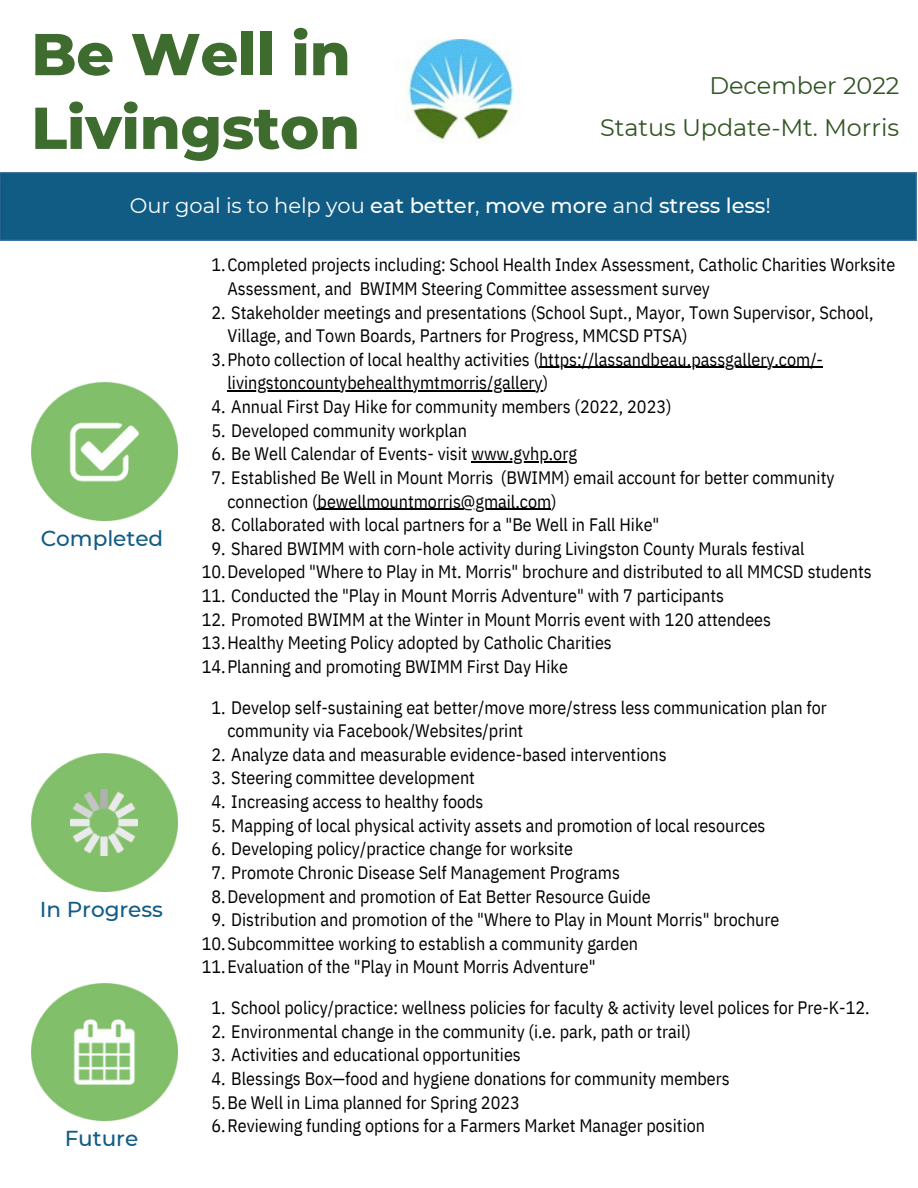
<style>
.page{position:relative;width:918px;height:1188px;background:#fff}
.page>*{position:absolute;margin:0;border:0;box-sizing:border-box;transform-origin:0 0}
.t1{font:800 58.95px/73.7px "Montserrat";letter-spacing:-.005em;color:#3e6c2e}
.t2{font:24px/41.7px "Montserrat";color:#325525;text-align:right}
.t3{font:500 21.6px "Montserrat";color:#115c85}
.t4{font:500 21px "Montserrat";letter-spacing:-.005em;color:#fff}
.t5{font:18px/23.7px "IBM Plex Sans Cond";color:#000}
.s1{font-weight:400}
</style>
<div class="page">
<div style="left:0;top:173px;width:916px;height:67px;background:#115c84"></div>
<img style="left:404px;top:40px;width:110px;height:102px">
<img style="left:31px;top:983px;width:146px;height:138px">
<img style="left:71px;top:1019px;width:66px;height:66px">
<img style="left:31px;top:754px;width:146px;height:138px">
<img style="left:71px;top:790px;width:67px;height:66px">
<img style="left:31px;top:382px;width:146px;height:138px">
<img style="left:68px;top:415px;width:73px;height:73px">
<hr style="left:539px;top:367px;width:284px;height:1px;background:#000">
<hr style="left:227px;top:391px;width:316px;height:1px;background:#000">
<hr style="left:471px;top:461px;width:106px;height:2px;background:#000">
<hr style="left:318px;top:509px;width:233px;height:1px;background:#000">
<h1 class="t1" style="left:31px;top:17px;width:330px">Be Well in<br>Livingston</h1>
<h2 class="t2" style="left:600px;top:65px;width:301px">December 2022<br>Status Update-Mt. Morris</h2>
<p class="t4" style="left:130px;top:193px;width:643px"><span class="s1">Our goal is to help you</span> eat better<span class="s1">,</span> move more <span class="s1">and</span> stress less<span class="s1">!</span></p>
<p class="t3" style="left:41px;top:525px;width:124px">Completed</p>
<p class="t3" style="left:40px;top:896px;width:125px">In Progress</p>
<p class="t3" style="left:65px;top:1126px;width:75px">Future</p>
<p class="t5" style="left:227px;top:253px;width:669px;text-indent:-16px">1.Completed projects including: School Health Index Assessment, Catholic Charities Worksite<br>Assessment, and BWIMM Steering Committee assessment survey</p>
<p class="t5" style="left:212px;top:300px;width:663px">2. Stakeholder meetings and presentations (School Supt., Mayor, Town Supervisor, School,</p>
<p class="t5" style="left:227px;top:324px;width:462px">Village, and Town Boards, Partners for Progress, MMCSD PTSA)</p>
<p class="t5" style="left:212px;top:347px;width:613px">3.Photo collection of local healthy activities (https://lassandbeau.passgallery.com/-</p>
<p class="t5" style="left:227px;top:371px;width:322px">livingstoncountybehealthymtmorris/gallery)</p>
<p class="t5" style="left:212px;top:394px;width:462px">4. Annual First Day Hike for community members (2022, 2023)</p>
<p class="t5" style="left:212px;top:418px;width:257px">5. Developed community workplan</p>
<p class="t5" style="left:212px;top:442px;width:367px">6. Be Well Calendar of Events- visit www.gvhp.org</p>
<p class="t5" style="left:227px;top:465px;width:609px;text-indent:-16px">7. Established Be Well in Mount Morris (BWIMM) email account for better community connection (bewellmountmorris@gmail.com)</p>
<p class="t5" style="left:212px;top:513px;width:449px">8. Collaborated with local partners for a "Be Well in Fall Hike"</p>
<p class="t5" style="left:202px;top:536px;width:671px;text-indent:10px">9. Shared BWIMM with corn-hole activity during Livingston County Murals festival<br>10.Developed "Where to Play in Mt. Morris" brochure and distributed to all MMCSD students</p>
<p class="t5" style="left:202px;top:583px;width:524px">11. Conducted the "Play in Mount Morris Adventure" with 7 participants</p>
<p class="t5" style="left:202px;top:607px;width:571px">12. Promoted BWIMM at the Winter in Mount Morris event with 120 attendees<br>13.Healthy Meeting Policy adopted by Catholic Charities<br>14.Planning and promoting BWIMM First Day Hike</p>
<p class="t5" style="left:227px;top:695px;width:601px;text-indent:-16px">1. Develop self-sustaining eat better/move more/stress less communication plan for community via Facebook/Websites/print</p>
<p class="t5" style="left:212px;top:742px;width:457px">2. Analyze data and measurable evidence-based interventions</p>
<p class="t5" style="left:212px;top:766px;width:265px">3. Steering committee development</p>
<p class="t5" style="left:212px;top:789px;width:274px">4. Increasing access to healthy foods</p>
<p class="t5" style="left:212px;top:813px;width:555px">5. Mapping of local physical activity assets and promotion of local resources</p>
<p class="t5" style="left:212px;top:837px;width:363px">6. Developing policy/practice change for worksite</p>
<p class="t5" style="left:212px;top:860px;width:441px">7. Promote Chronic Disease Self Management Programs<br>8.Development and promotion of Eat Better Resource Guide</p>
<p class="t5" style="left:202px;top:908px;width:579px;text-indent:10px">9. Distribution and promotion of the "Where to Play in Mount Morris" brochure<br>10.Subcommittee working to establish a community garden<br>11.Evaluation of the "Play in Mount Morris Adventure"</p>
<p class="t5" style="left:212px;top:995px;width:660px">1. School policy/practice: wellness policies for faculty &amp; activity level polices for Pre-K-12.</p>
<p class="t5" style="left:212px;top:1019px;width:481px">2. Environmental change in the community (i.e. park, path or trail)</p>
<p class="t5" style="left:212px;top:1043px;width:311px">3. Activities and educational opportunities</p>
<p class="t5" style="left:212px;top:1066px;width:520px">4. Blessings Box—food and hygiene donations for community members<br>5.Be Well in Lima planned for Spring 2023<br>6.Reviewing funding options for a Farmers Market Manager position</p>
</div>
